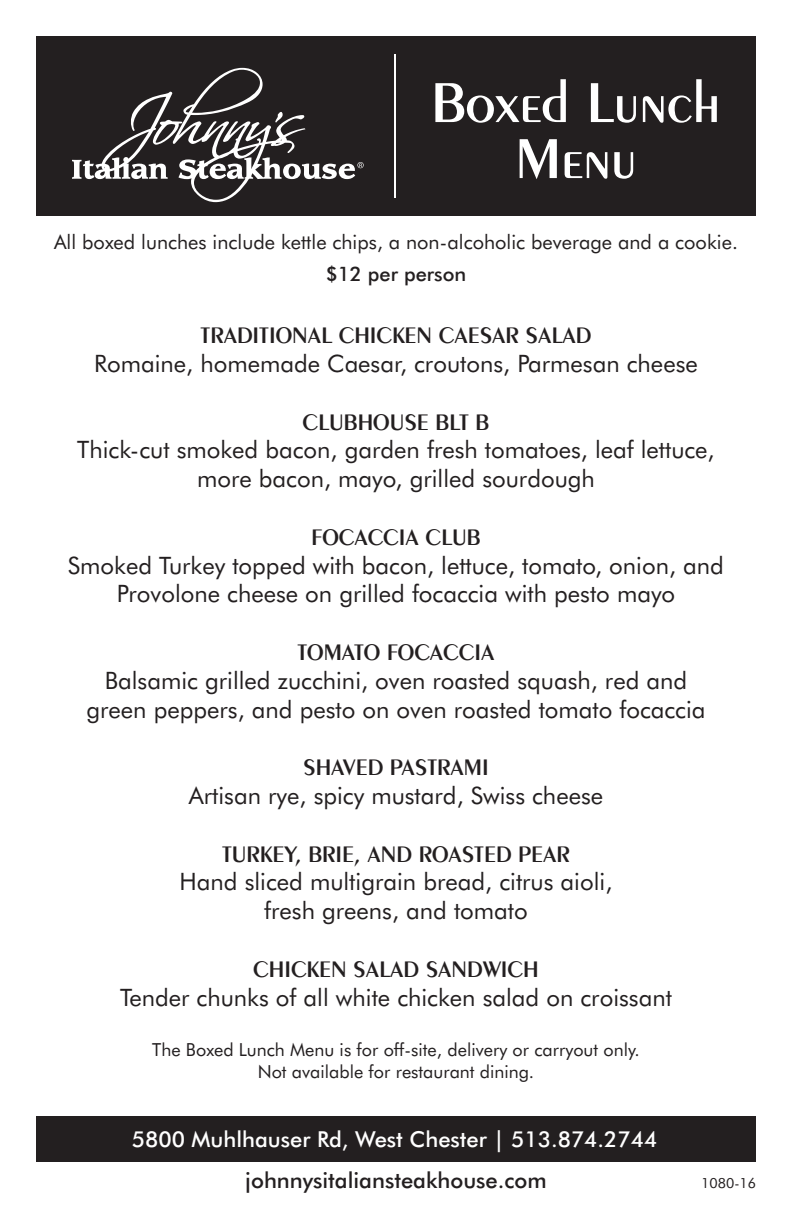
<style>
.page{position:relative;width:792px;height:1224px;background:#fff}
.page>*{position:absolute;margin:0;border:0;box-sizing:border-box;transform-origin:0 0}
.t1{font:600 60px "Peignot";color:#fff}
.t2{font:24px/28.8px "Futura BT";color:#231f20;text-align:center}
.t3{font:600 24px "Peignot";color:#231f20}
.t4{font:500 22px "Futura BT";color:#fff}
.t5{font:500 22px "Futura BT";color:#231f20}
.t6{font:20px/32px "Futura BT";color:#231f20;text-align:center}
.t7{font:18px "Futura BT";color:#231f20}
.t8{font:14px "Futura BT";color:#231f20}
.s1{font-weight:500}
</style>
<div class="page">
<div style="left:36px;top:36px;width:720px;height:180px;background:#231f20"></div>
<svg style="left:72px;top:68px;width:292px;height:134px"></svg>
<hr style="left:394px;top:54px;width:2px;height:144px;background:#fff">
<div style="left:36px;top:1116px;width:720px;height:46px;background:#231f20"></div>
<p class="t1" style="left:432px;top:67px;width:290px">Boxed Lunch</p>
<p class="t1" style="left:515px;top:123px;width:123px">Menu</p>
<p class="t6" style="left:54px;top:226px;width:685px">All boxed lunches include kettle chips, a non-alcoholic beverage and a cookie. <span class="s1">$12 per person</span></p>
<p class="t3" style="left:201px;top:321px;width:392px">TRADITIONAL CHICKEN CAESAR SALAD</p>
<p class="t2" style="left:94px;top:349px;width:605px">Romaine, homemade Caesar, croutons, Parmesan cheese</p>
<p class="t3" style="left:303px;top:408px;width:188px">CLUBHOUSE BLT B</p>
<p class="t2" style="left:77px;top:435px;width:639px">Thick-cut smoked bacon, garden fresh tomatoes, leaf lettuce, more bacon, mayo, grilled sourdough</p>
<p class="t3" style="left:311px;top:523px;width:171px">FOCACCIA CLUB</p>
<p class="t2" style="left:68px;top:550px;width:658px">Smoked Turkey topped with bacon, lettuce, tomato, onion, and<br>Provolone cheese on grilled focaccia with pesto mayo</p>
<p class="t3" style="left:298px;top:638px;width:198px">TOMATO FOCACCIA</p>
<p class="t2" style="left:105px;top:666px;width:584px">Balsamic grilled zucchini, oven roasted squash, red and</p>
<p class="t2" style="left:86px;top:694px;width:621px">green peppers, and pesto on oven roasted tomato focaccia</p>
<p class="t3" style="left:303px;top:753px;width:187px">SHAVED PASTRAMI</p>
<p class="t2" style="left:189px;top:781px;width:416px">Artisan rye, spicy mustard, Swiss cheese</p>
<p class="t3" style="left:222px;top:840px;width:349px">TURKEY, BRIE, AND ROASTED PEAR</p>
<p class="t2" style="left:180px;top:867px;width:434px">Hand sliced multigrain bread, citrus aioli,</p>
<p class="t2" style="left:264px;top:896px;width:265px">fresh greens, and tomato</p>
<p class="t3" style="left:253px;top:955px;width:287px">CHICKEN SALAD SANDWICH</p>
<p class="t2" style="left:120px;top:982px;width:553px">Tender chunks of all white chicken salad on croissant</p>
<p class="t7" style="left:152px;top:1038px;width:489px">The Boxed Lunch Menu is for off-site, delivery or carryout only.</p>
<p class="t7" style="left:258px;top:1060px;width:278px">Not available for restaurant dining.</p>
<p class="t4" style="left:132px;top:1125px;width:527px">5800 Muhlhauser Rd, West Chester | 513.874.2744</p>
<p class="t5" style="left:245px;top:1166px;width:303px">johnnysitaliansteakhouse.com</p>
<p class="t8" style="left:701px;top:1174px;width:56px">1080-16</p>
</div>
